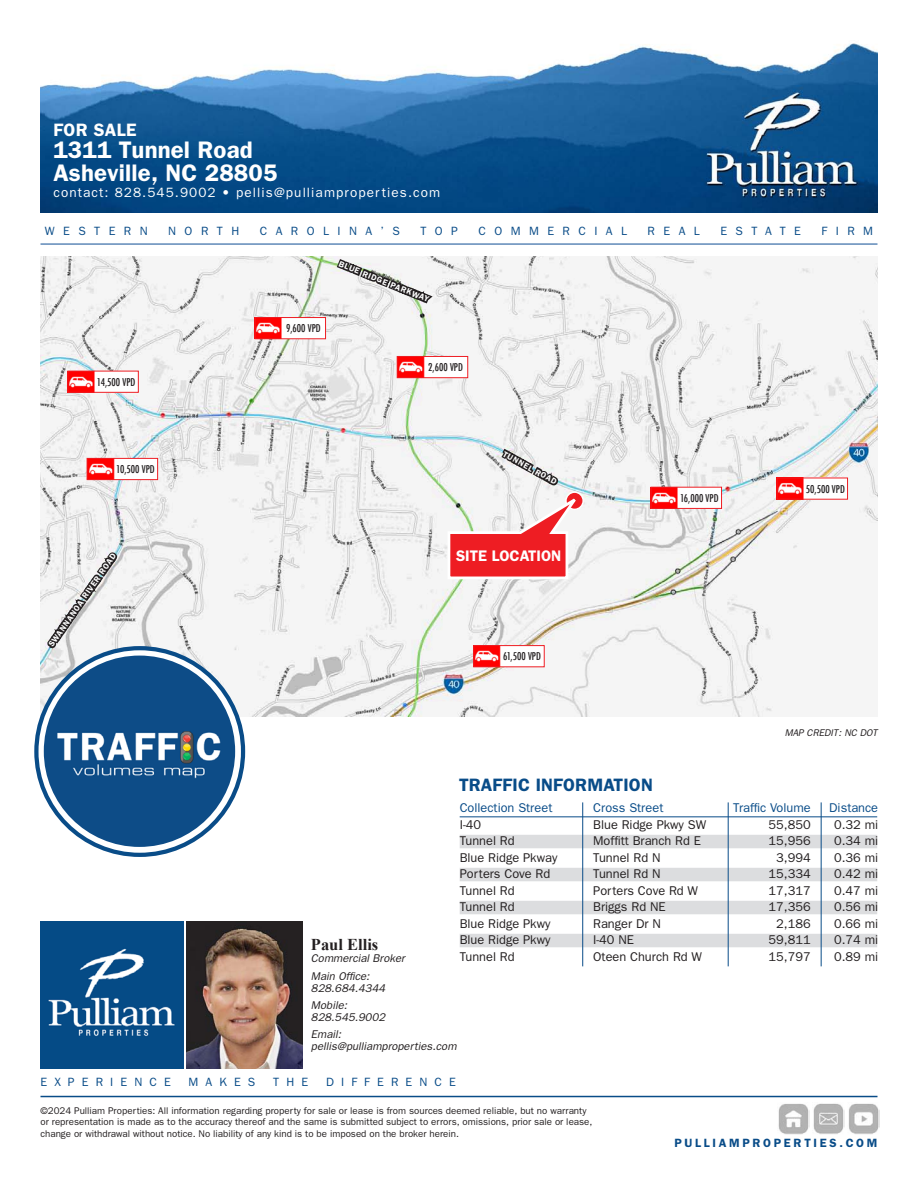
<style>
.page{position:relative;width:918px;height:1188px;background:#fff}
.page>*{position:absolute;margin:0;border:0;box-sizing:border-box;transform-origin:0 0}
.t1{font:600 24px/22.5px "Franklin Gothic";letter-spacing:.005em;color:#fff}
.t2{font:600 18px "Franklin Gothic";letter-spacing:.01em;color:#094c88}
.t3{font:600 18px "Franklin Gothic";letter-spacing:.02em;color:#fff}
.t4{font:700 16.5px "Times New Roman";color:#231f20}
.t5{font:600 15.3px "Franklin Gothic";color:#fff}
.t6{font:13.5px "Franklin Gothic";letter-spacing:.08em;color:#fff}
.t7{font:12.75px "Franklin Gothic";color:#231f20}
.t8{font:12.75px "Franklin Gothic";color:#094c88}
.t9{font:12px "Franklin Gothic";letter-spacing:.705em;color:#094c88}
.t10{font:600 12px "Franklin Gothic";letter-spacing:.225em;color:#094c88}
.t11{font:12px "Franklin Gothic";letter-spacing:.595em;color:#094c88}
.t12{font:italic 11.25px/17.4px "Franklin Gothic";color:#231f20}
.t13{font:500 condensed 10.5px "Futura";color:#231f20}
.t14{font:9.75px/11.2px "Franklin Gothic";color:#231f20}
.t15{font:italic 9.75px "Franklin Gothic";color:#231f20}
.t16{font:600 8.25px "Franklin Gothic";color:#fff}
</style>
<div class="page">
<img style="left:41px;top:43px;width:837px;height:170px">
<hr style="left:40px;top:244px;width:838px;height:1px;background:#0f4d95">
<hr style="left:40px;top:1096px;width:838px;height:1px;background:#094c88">
<img style="left:848px;top:1103px;width:31px;height:31px">
<img style="left:813px;top:1103px;width:31px;height:31px">
<img style="left:778px;top:1103px;width:31px;height:31px">
<img style="left:187px;top:922px;width:116px;height:147px">
<img style="left:40px;top:921px;width:144px;height:148px">
<img style="left:40px;top:256px;width:838px;height:460px">
<div style="left:460px;top:835px;width:417px;height:13px;background:#dcdddf"></div>
<div style="left:460px;top:868px;width:417px;height:13px;background:#dcdddf"></div>
<div style="left:460px;top:901px;width:417px;height:13px;background:#dcdddf"></div>
<div style="left:460px;top:934px;width:417px;height:13px;background:#dcdddf"></div>
<hr style="left:460px;top:816px;width:417px;height:1px;background:#094c88">
<hr style="left:582px;top:802px;width:1px;height:164px;background:#094c88">
<hr style="left:728px;top:802px;width:1px;height:164px;background:#094c88">
<hr style="left:821px;top:802px;width:1px;height:164px;background:#094c88">
<svg style="left:45px;top:550px;width:75px;height:100px"></svg>
<svg style="left:36px;top:648px;width:207px;height:207px"></svg>
<img style="left:44px;top:656px;width:191px;height:191px;border-radius:96px">
<img style="left:653px;top:489px;width:67px;height:18px">
<div style="left:651px;top:487px;width:71px;height:22px;border:1px solid #ee1d23"></div>
<img style="left:69px;top:373px;width:68px;height:18px">
<div style="left:67px;top:371px;width:72px;height:22px;border:1px solid #ee1d23"></div>
<img style="left:257px;top:319px;width:67px;height:18px">
<div style="left:255px;top:317px;width:71px;height:22px;border:1px solid #ee1d23"></div>
<img style="left:475px;top:647px;width:68px;height:18px">
<div style="left:473px;top:645px;width:72px;height:22px;border:1px solid #ee1d23"></div>
<img style="left:399px;top:358px;width:67px;height:18px">
<div style="left:397px;top:356px;width:71px;height:22px;border:1px solid #ee1d23"></div>
<img style="left:779px;top:480px;width:67px;height:17px">
<div style="left:777px;top:478px;width:71px;height:21px;border:1px solid #ee1d23"></div>
<img style="left:89px;top:460px;width:67px;height:18px">
<div style="left:87px;top:458px;width:71px;height:22px;border:1px solid #ee1d23"></div>
<svg style="left:446px;top:447px;width:138px;height:134px"></svg>
<svg style="left:335px;top:257px;width:99px;height:49px"></svg>
<h2 class="t3" style="left:53px;top:119px;width:85px">FOR SALE</h2>
<h1 class="t1" style="left:53px;top:138px;width:225px">1311 Tunnel Road<br>Asheville, NC 28805</h1>
<h3 class="t6" style="left:53px;top:185px;width:388px">contact: 828.545.9002 • pellis@pulliamproperties.com</h3>
<p class="t9" style="left:45px;top:224px;width:104px">WESTERN</p>
<p class="t9" style="left:168px;top:224px;width:73px">NORTH</p>
<p class="t9" style="left:260px;top:224px;width:142px">CAROLINA’S</p>
<p class="t9" style="left:420px;top:224px;width:39px">TOP</p>
<p class="t9" style="left:479px;top:224px;width:150px">COMMERCIAL</p>
<p class="t9" style="left:648px;top:224px;width:54px">REAL</p>
<p class="t9" style="left:720px;top:224px;width:82px">ESTATE</p>
<p class="t9" style="left:822px;top:224px;width:53px">FIRM</p>
<p class="t13" style="left:97px;top:375px;width:40px">14,500 VPD</p>
<p class="t13" style="left:116px;top:462px;width:40px">10,500 VPD</p>
<p class="t16" style="left:46px;top:643px;width:113px;rotate:-55deg">SWANNANOA RIVER ROAD</p>
<p class="t13" style="left:286px;top:322px;width:36px">9,600 VPD</p>
<p class="t16" style="left:341px;top:259px;width:98px;rotate:22deg">BLUE RIDGE PARKWAY</p>
<p class="t13" style="left:428px;top:360px;width:36px">2,600 VPD</p>
<p class="t16" style="left:506px;top:449px;width:62px;rotate:29deg">TUNNEL ROAD</p>
<h3 class="t5" style="left:456px;top:547px;width:107px">SITE LOCATION</h3>
<p class="t13" style="left:503px;top:650px;width:39px">61,500 VPD</p>
<p class="t13" style="left:680px;top:491px;width:40px">16,000 VPD</p>
<h2 class="t2" style="left:459px;top:774px;width:195px">TRAFFIC INFORMATION</h2>
<p class="t13" style="left:806px;top:482px;width:41px">50,500 VPD</p>
<p class="t15" style="left:785px;top:727px;width:94px">MAP CREDIT: NC DOT</p>
<h3 class="t8" style="left:460px;top:801px;width:94px">Collection Street</h3>
<h3 class="t8" style="left:593px;top:801px;width:72px">Cross Street</h3>
<h3 class="t8" style="left:733px;top:801px;width:79px">Traffic Volume</h3>
<h3 class="t8" style="left:829px;top:801px;width:50px">Distance</h3>
<h3 class="t7" style="left:460px;top:817px;width:23px">I-40</h3>
<h3 class="t7" style="left:593px;top:817px;width:114px">Blue Ridge Pkwy SW</h3>
<h3 class="t7" style="left:769px;top:817px;width:44px">55,850</h3>
<h3 class="t7" style="left:834px;top:817px;width:46px">0.32 mi</h3>
<h3 class="t7" style="left:460px;top:834px;width:57px">Tunnel Rd</h3>
<h3 class="t7" style="left:593px;top:834px;width:109px">Moffitt Branch Rd E</h3>
<h3 class="t7" style="left:769px;top:834px;width:44px">15,956</h3>
<h3 class="t7" style="left:834px;top:834px;width:46px">0.34 mi</h3>
<h3 class="t7" style="left:460px;top:850px;width:99px">Blue Ridge Pkway</h3>
<h3 class="t7" style="left:593px;top:850px;width:69px">Tunnel Rd N</h3>
<h3 class="t7" style="left:776px;top:850px;width:36px">3,994</h3>
<h3 class="t7" style="left:834px;top:850px;width:46px">0.36 mi</h3>
<h3 class="t7" style="left:460px;top:867px;width:92px">Porters Cove Rd</h3>
<h3 class="t7" style="left:593px;top:867px;width:69px">Tunnel Rd N</h3>
<h3 class="t7" style="left:769px;top:867px;width:44px">15,334</h3>
<h3 class="t7" style="left:834px;top:867px;width:46px">0.42 mi</h3>
<h3 class="t7" style="left:460px;top:883px;width:57px">Tunnel Rd</h3>
<h3 class="t7" style="left:593px;top:883px;width:106px">Porters Cove Rd W</h3>
<h3 class="t7" style="left:769px;top:883px;width:44px">17,317</h3>
<h3 class="t7" style="left:834px;top:883px;width:46px">0.47 mi</h3>
<h3 class="t7" style="left:460px;top:900px;width:57px">Tunnel Rd</h3>
<h3 class="t7" style="left:593px;top:900px;width:74px">Briggs Rd NE</h3>
<h3 class="t7" style="left:769px;top:900px;width:44px">17,356</h3>
<h3 class="t7" style="left:834px;top:900px;width:46px">0.56 mi</h3>
<h3 class="t7" style="left:460px;top:916px;width:92px">Blue Ridge Pkwy</h3>
<h3 class="t7" style="left:593px;top:916px;width:69px">Ranger Dr N</h3>
<h3 class="t7" style="left:776px;top:916px;width:36px">2,186</h3>
<h3 class="t7" style="left:834px;top:916px;width:46px">0.66 mi</h3>
<h3 class="t7" style="left:460px;top:933px;width:92px">Blue Ridge Pkwy</h3>
<h3 class="t7" style="left:593px;top:933px;width:42px">I-40 NE</h3>
<h3 class="t7" style="left:769px;top:933px;width:44px">59,811</h3>
<h3 class="t7" style="left:834px;top:933px;width:46px">0.74 mi</h3>
<h3 class="t7" style="left:460px;top:949px;width:57px">Tunnel Rd</h3>
<h3 class="t7" style="left:593px;top:949px;width:110px">Oteen Church Rd W</h3>
<h3 class="t7" style="left:769px;top:949px;width:44px">15,797</h3>
<h3 class="t7" style="left:834px;top:949px;width:46px">0.89 mi</h3>
<h3 class="t4" style="left:311px;top:933px;width:69px">Paul Ellis</h3>
<p class="t12" style="left:311px;top:949px;width:95px">Commercial Broker<br>Main Office:</p>
<p class="t12" style="left:311px;top:979px;width:76px">828.684.4344<br>Mobile:</p>
<p class="t12" style="left:311px;top:1008px;width:76px">828.545.9002<br>Email:</p>
<p class="t12" style="left:311px;top:1038px;width:147px">pellis@pulliamproperties.com</p>
<p class="t11" style="left:40px;top:1075px;width:132px">EXPERIENCE</p>
<p class="t9" style="left:189px;top:1075px;width:68px">MAKES</p>
<p class="t9" style="left:273px;top:1075px;width:36px">THE</p>
<p class="t11" style="left:326px;top:1075px;width:131px">DIFFERENCE</p>
<p class="t14" style="left:40px;top:1105px;width:553px">©2024 Pulliam Properties: All information regarding property for sale or lease is from sources deemed reliable, but no warranty or representation is made as to the accuracy thereof and the same is submitted subject to errors, omissions, prior sale or lease, change or withdrawal without notice. No liability of any kind is to be imposed on the broker herein.</p>
<p class="t10" style="left:674px;top:1136px;width:205px">PULLIAMPROPERTIES.COM</p>
</div>
